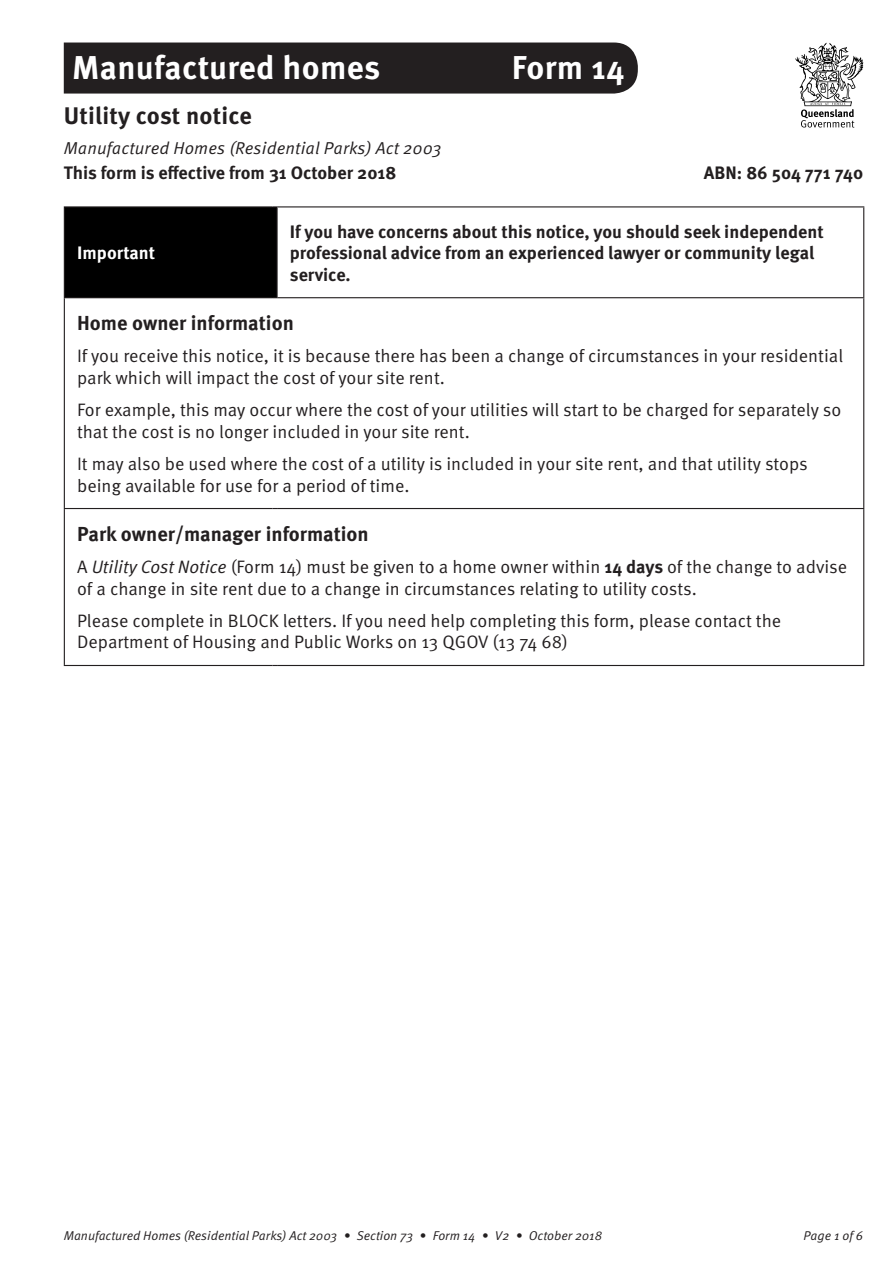
<style>
.page{position:relative;width:893px;height:1263px;background:#fff}
.page>*{position:absolute;margin:0;border:0;box-sizing:border-box;transform-origin:0 0}
.Heading_in_a_box__H1{font:700 33px "Meta Pro";letter-spacing:.01em;color:#fff}
.Home_owners_info__H2{font:700 24px "Meta Pro";letter-spacing:.01em;color:#231f20}
.Headings_-_lev_1__H4{font:700 20.25px "Meta Pro";color:#231f20}
.Body__P{font:18px/21.6px "Meta Pro Norm";color:#231f20}
.Body__P-2{font:700 18px/21.6px "Meta Pro";color:#231f20}
.Effective_date_and_A{font:700 18px "Meta Pro";color:#231f20}
.Headings_-_white__H3{font:700 18px "Meta Pro";color:#fff}
.Act__H3{font:17.25px "Meta Pro Norm Ita";letter-spacing:.01em;color:#231f20}
.t1{font:12.75px "Meta Pro Norm Ita";color:#231f20}
.s1{font-family:"Meta Pro Norm Ita"}
.s2{font-family:"Meta Pro";font-weight:700}
</style>
<div class="page">
<div style="left:64px;top:207px;width:213px;height:91px;background:#000"></div>
<hr style="left:277px;top:297px;width:587px;height:1px;background:#231f20">
<hr style="left:64px;top:508px;width:209px;height:1px;background:#231f20">
<hr style="left:277px;top:508px;width:587px;height:1px;background:#231f20">
<hr style="left:64px;top:665px;width:209px;height:1px;background:#231f20">
<hr style="left:277px;top:665px;width:587px;height:1px;background:#231f20">
<hr style="left:277px;top:206px;width:587px;height:1px;background:#231f20">
<hr style="left:863px;top:207px;width:1px;height:90px;background:#231f20">
<hr style="left:64px;top:298px;width:1px;height:210px;background:#231f20">
<hr style="left:863px;top:298px;width:1px;height:210px;background:#231f20">
<hr style="left:64px;top:509px;width:1px;height:156px;background:#231f20">
<hr style="left:863px;top:509px;width:1px;height:156px;background:#231f20">
<hr style="left:64px;top:206px;width:209px;height:1px;background:#231f20">
<hr style="left:64px;top:207px;width:1px;height:90px;background:#231f20">
<hr style="left:276px;top:207px;width:2px;height:90px;background:#231f20">
<hr style="left:64px;top:297px;width:209px;height:1px;background:#231f20">
<div style="left:64px;top:43px;width:574px;height:51px;background:#231f20"></div>
<svg style="left:795px;top:43px;width:68px;height:85px"></svg>
<h1 class="Heading_in_a_box__H1" style="left:72px;top:42px;width:309px">Manufactured homes</h1>
<h1 class="Heading_in_a_box__H1" style="left:512px;top:42px;width:114px">Form 14</h1>
<h2 class="Home_owners_info__H2" style="left:64px;top:97px;width:190px">Utility cost notice</h2>
<h3 class="Act__H3" style="left:64px;top:135px;width:379px">Manufactured Homes (Residential Parks) Act 2003</h3>
<h6 class="Effective_date_and_A" style="left:64px;top:159px;width:334px">This form is effective from 31 October 2018</h6>
<h6 class="Effective_date_and_A" style="left:704px;top:159px;width:161px">ABN: 86 504 771 740</h6>
<p class="Body__P-2" style="left:290px;top:219px;width:535px">If you have concerns about this notice, you should seek independent professional advice from an experienced lawyer or community legal service.</p>
<h4 class="Headings_-_lev_1__H4" style="left:77px;top:307px;width:218px">Home owner information</h4>
<p class="Body__P" style="left:77px;top:344px;width:768px">If you receive this notice, it is because there has been a change of circumstances in your residential park which will impact the cost of your site rent.</p>
<p class="Body__P" style="left:77px;top:398px;width:766px">For example, this may occur where the cost of your utilities will start to be charged for separately so that the cost is no longer included in your site rent.</p>
<p class="Body__P" style="left:77px;top:452px;width:732px">It may also be used where the cost of a utility is included in your site rent, and that utility stops being available for use for a period of time.</p>
<h4 class="Headings_-_lev_1__H4" style="left:77px;top:518px;width:293px">Park owner/manager information</h4>
<p class="Body__P" style="left:77px;top:555px;width:771px">A <span class="s1">Utility Cost Notice</span> (Form 14) must be given to a home owner within <span class="s2">14 days</span> of the change to advise of a change in site rent due to a change in circumstances relating to utility costs.</p>
<p class="Body__P" style="left:77px;top:609px;width:706px">Please complete in BLOCK letters. If you need help completing this form, please contact the<br>Department of Housing and Public Works on 13 QGOV (13 74 68)</p>
<h3 class="Headings_-_white__H3" style="left:77px;top:239px;width:80px">Important</h3>
<p class="t1" style="left:64px;top:1226px;width:540px">Manufactured Homes (Residential Parks) Act 2003 • Section 73 • Form 14 • V2 • October 2018</p>
<p class="t1" style="left:804px;top:1226px;width:61px">Page 1 of 6</p>
</div>
